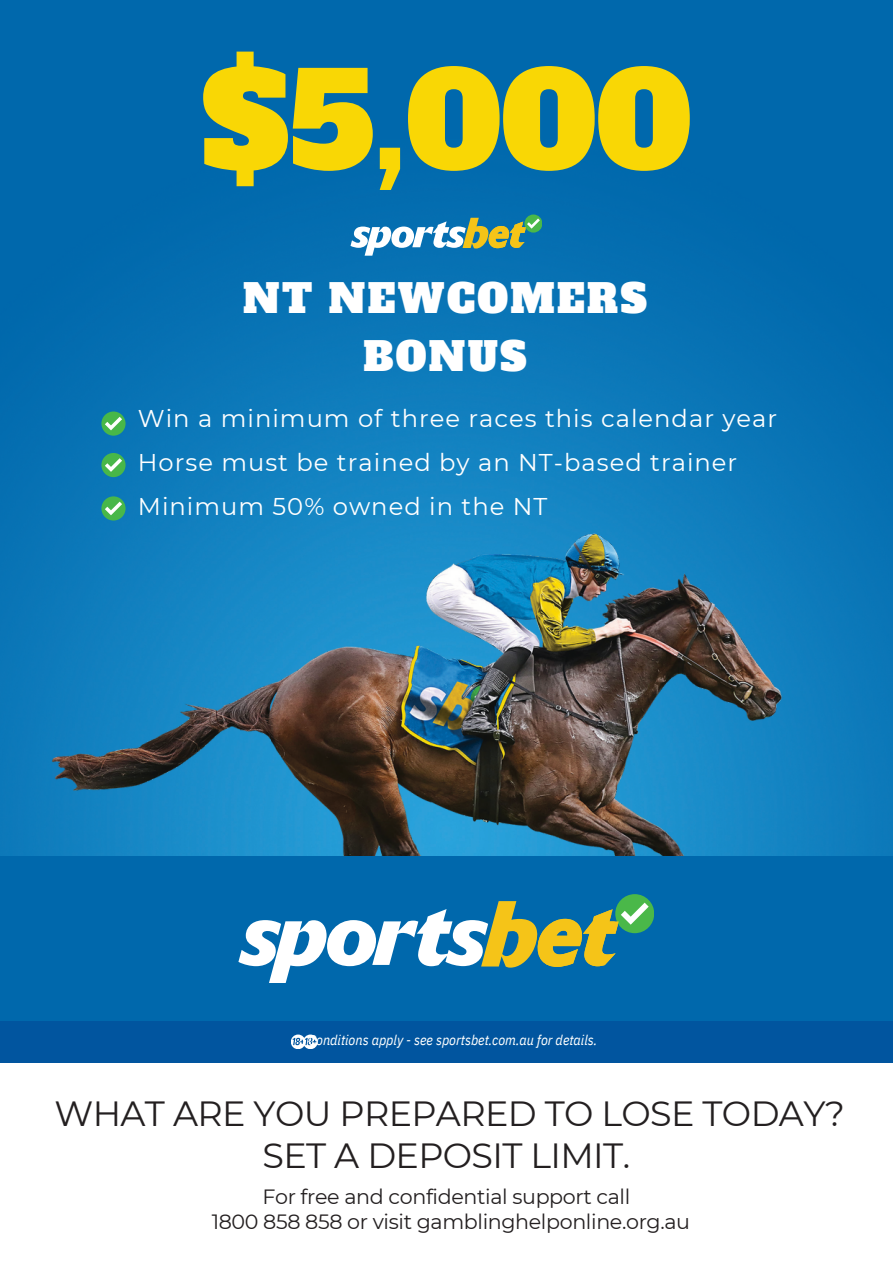
<style>
.page{position:relative;width:893px;height:1264px;background:#fff}
.page>*{position:absolute;margin:0;border:0;box-sizing:border-box;transform-origin:0 0}
.t1{font:130.05px "Alfa Slab One";color:#f9d705}
.t2{font:38.7px "Alfa Slab One";letter-spacing:.06em;color:#fff}
.t3{font:34.95px/41.5px "Montserrat";letter-spacing:-.015em;color:#231f20;text-align:center}
.t4{font:24.15px/43.8px "Montserrat";letter-spacing:.04em;color:#fff}
.t5{font:20.55px "Montserrat";letter-spacing:-.015em;color:#231f20}
.t6{font:italic 14.1px "IBM Plex Sans Cond";color:#fff}
</style>
<div class="page">
<div style="left:0;top:0;width:892px;height:913px;background:#0068ac"></div>
<img style="left:0;top:216px;width:892px;height:640px">
<img style="left:20px;top:434px;width:812px;height:422px">
<div style="left:101px;top:453px;width:24px;height:24px;background:#48b749;border-radius:50%"></div>
<svg style="left:105px;top:458px;width:17px;height:14px"></svg>
<div style="left:101px;top:496px;width:24px;height:24px;background:#48b749;border-radius:50%"></div>
<svg style="left:105px;top:501px;width:17px;height:14px"></svg>
<div style="left:101px;top:411px;width:24px;height:24px;background:#48b749;border-radius:50%"></div>
<svg style="left:105px;top:417px;width:17px;height:13px"></svg>
<svg style="left:524px;top:214px;width:18px;height:18px"></svg>
<svg style="left:350px;top:218px;width:190px;height:38px"></svg>
<div style="left:0;top:856px;width:892px;height:206px;background:#0068ac"></div>
<div style="left:0;top:1020px;width:892px;height:42px;background:#01559f"></div>
<div style="left:615px;top:894px;width:39px;height:39px;background:#4ab849;border-radius:50%"></div>
<svg style="left:238px;top:901px;width:410px;height:82px"></svg>
<svg style="left:291px;top:1034px;width:27px;height:15px"></svg>
<p class="t1" style="left:201px;top:34px;width:492px">$5,000</p>
<p class="t2" style="left:243px;top:273px;width:405px">NT NEWCOMERS</p>
<p class="t2" style="left:363px;top:331px;width:165px">BONUS</p>
<p class="t4" style="left:138px;top:396px;width:640px">Win a minimum of three races this calendar year<br>Horse must be trained by an NT-based trainer<br>Minimum 50% owned in the NT</p>
<p class="t6" style="left:308px;top:1030px;width:290px">Conditions apply - see sportsbet.com.au for details.</p>
<p class="t3" style="left:54px;top:1093px;width:791px">WHAT ARE YOU PREPARED TO LOSE TODAY?<br>SET A DEPOSIT LIMIT.</p>
<p class="t5" style="left:262px;top:1183px;width:369px">For free and confidential support call</p>
<p class="t5" style="left:212px;top:1208px;width:480px">1800 858 858 or visit gamblinghelponline.org.au</p>
</div>
